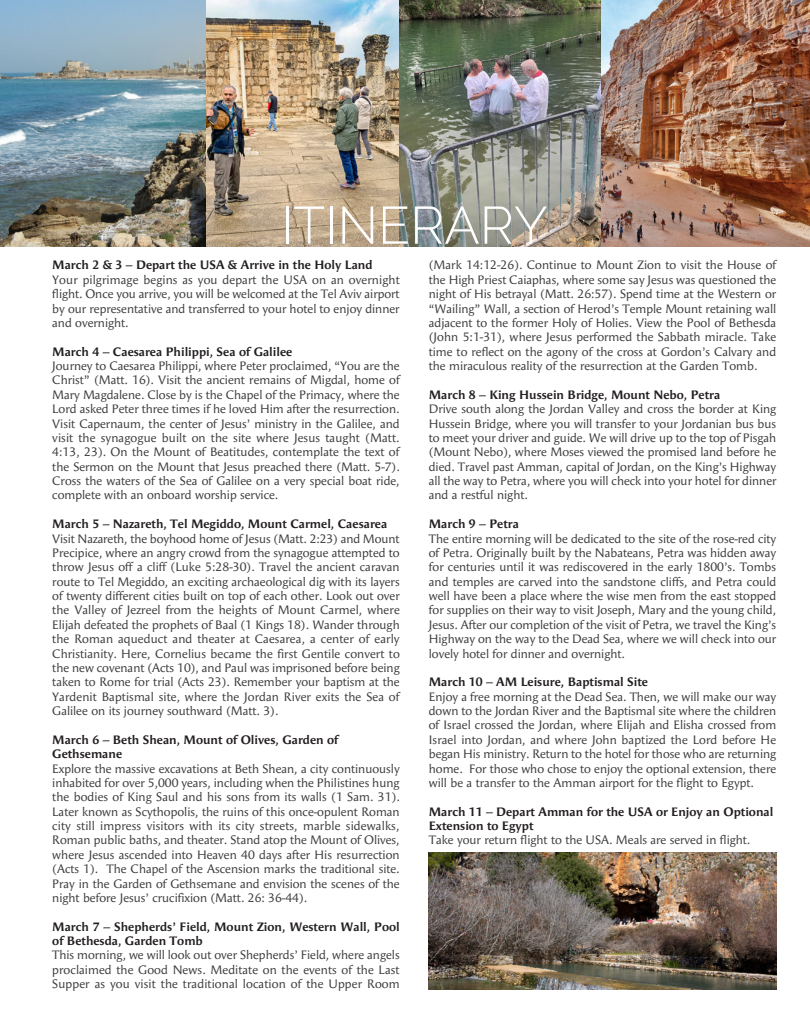
<style>
.page{position:relative;width:810px;height:1035px;background:#fff}
.page>*{position:absolute;margin:0;border:0;box-sizing:border-box;transform-origin:0 0}
.t1{font:300 52.5px "Raleway";color:#fff}
.t2{font:12.25px/14.4px "Angie Sans Std";color:#3e3e3f;text-align:justify}
.t3{font:700 12.25px/14.4px "Angie Sans Std";color:#231f20}
</style>
<div class="page">
<img style="left:429px;top:852px;width:347px;height:138px">
<img style="left:0;top:0;width:810px;height:246px">
<h1 class="t1" style="left:281px;top:195px;width:268px">ITINERARY</h1>
<p class="t3" style="left:52px;top:258px;width:322px">March 2 &amp; 3 – Depart the USA &amp; Arrive in the Holy Land</p>
<p class="t2" style="left:52px;top:273px;width:349px">Your pilgrimage begins as you depart the USA on an overnight flight. Once you arrive, you will be welcomed at the Tel Aviv airport by our representative and transferred to your hotel to enjoy dinner and overnight.</p>
<p class="t3" style="left:52px;top:344px;width:242px">March 4 – Caesarea Philippi, Sea of Galilee</p>
<p class="t2" style="left:52px;top:359px;width:349px">Journey to Caesarea Philippi, where Peter proclaimed, “You are the Christ” (Matt. 16). Visit the ancient remains of Migdal, home of Mary Magdalene. Close by is the Chapel of the Primacy, where the Lord asked Peter three times if he loved Him after the resurrection.<br>Visit Capernaum, the center of Jesus’ ministry in the Galilee, and visit the synagogue built on the site where Jesus taught (Matt.<br>4:13, 23). On the Mount of Beatitudes, contemplate the text of the Sermon on the Mount that Jesus preached there (Matt. 5-7).<br>Cross the waters of the Sea of Galilee on a very special boat ride, complete with an onboard worship service.</p>
<p class="t3" style="left:52px;top:517px;width:336px">March 5 – Nazareth, Tel Megiddo, Mount Carmel, Caesarea</p>
<p class="t2" style="left:52px;top:531px;width:349px">Visit Nazareth, the boyhood home of Jesus (Matt. 2:23) and Mount Precipice, where an angry crowd from the synagogue attempted to throw Jesus off a cliff (Luke 5:28-30). Travel the ancient caravan route to Tel Megiddo, an exciting archaeological dig with its layers of twenty different cities built on top of each other. Look out over the Valley of Jezreel from the heights of Mount Carmel, where Elijah defeated the prophets of Baal (1 Kings 18). Wander through the Roman aqueduct and theater at Caesarea, a center of early Christianity. Here, Cornelius became the first Gentile convert to the new covenant (Acts 10), and Paul was imprisoned before being taken to Rome for trial (Acts 23). Remember your baptism at the Yardenit Baptismal site, where the Jordan River exits the Sea of Galilee on its journey southward (Matt. 3).</p>
<p class="t3" style="left:52px;top:733px;width:288px">March 6 – Beth Shean, Mount of Olives, Garden of<br>Gethsemane</p>
<p class="t2" style="left:52px;top:761px;width:349px">Explore the massive excavations at Beth Shean, a city continuously inhabited for over 5,000 years, including when the Philistines hung the bodies of King Saul and his sons from its walls (1 Sam. 31).<br>Later known as Scythopolis, the ruins of this once-opulent Roman city still impress visitors with its city streets, marble sidewalks, Roman public baths, and theater. Stand atop the Mount of Olives, where Jesus ascended into Heaven 40 days after His resurrection (Acts 1). The Chapel of the Ascension marks the traditional site.<br>Pray in the Garden of Gethsemane and envision the scenes of the night before Jesus’ crucifixion (Matt. 26: 36-44).</p>
<p class="t3" style="left:52px;top:919px;width:349px">March 7 – Shepherds’ Field, Mount Zion, Western Wall, Pool of Bethesda, Garden Tomb</p>
<p class="t2" style="left:52px;top:948px;width:349px">This morning, we will look out over Shepherds’ Field, where angels proclaimed the Good News. Meditate on the events of the Last Supper as you visit the traditional location of the Upper Room</p>
<p class="t2" style="left:429px;top:258px;width:349px">(Mark 14:12-26). Continue to Mount Zion to visit the House of the High Priest Caiaphas, where some say Jesus was questioned the night of His betrayal (Matt. 26:57). Spend time at the Western or “Wailing” Wall, a section of Herod’s Temple Mount retaining wall adjacent to the former Holy of Holies. View the Pool of Bethesda (John 5:1-31), where Jesus performed the Sabbath miracle. Take time to reflect on the agony of the cross at Gordon’s Calvary and the miraculous reality of the resurrection at the Garden Tomb.</p>
<p class="t3" style="left:429px;top:388px;width:293px">March 8 – King Hussein Bridge, Mount Nebo, Petra</p>
<p class="t2" style="left:429px;top:402px;width:349px">Drive south along the Jordan Valley and cross the border at King Hussein Bridge, where you will transfer to your Jordanian bus bus to meet your driver and guide. We will drive up to the top of Pisgah (Mount Nebo), where Moses viewed the promised land before he died. Travel past Amman, capital of Jordan, on the King’s Highway all the way to Petra, where you will check into your hotel for dinner and a restful night.</p>
<p class="t3" style="left:429px;top:517px;width:92px">March 9 – Petra</p>
<p class="t2" style="left:429px;top:531px;width:349px">The entire morning will be dedicated to the site of the rose-red city of Petra. Originally built by the Nabateans, Petra was hidden away for centuries until it was rediscovered in the early 1800’s. Tombs and temples are carved into the sandstone cliffs, and Petra could well have been a place where the wise men from the east stopped for supplies on their way to visit Joseph, Mary and the young child, Jesus. After our completion of the visit of Petra, we travel the King’s Highway on the way to the Dead Sea, where we will check into our lovely hotel for dinner and overnight.</p>
<p class="t3" style="left:429px;top:675px;width:221px">March 10 – AM Leisure, Baptismal Site</p>
<p class="t2" style="left:429px;top:689px;width:349px">Enjoy a free morning at the Dead Sea. Then, we will make our way down to the Jordan River and the Baptismal site where the children of Israel crossed the Jordan, where Elijah and Elisha crossed from Israel into Jordan, and where John baptized the Lord before He began His ministry. Return to the hotel for those who are returning home. For those who chose to enjoy the optional extension, there will be a transfer to the Amman airport for the flight to Egypt.</p>
<p class="t3" style="left:429px;top:804px;width:346px">March 11 – Depart Amman for the USA or Enjoy an Optional<br>Extension to Egypt</p>
<p class="t2" style="left:429px;top:833px;width:323px">Take your return flight to the USA. Meals are served in flight.</p>
</div>
